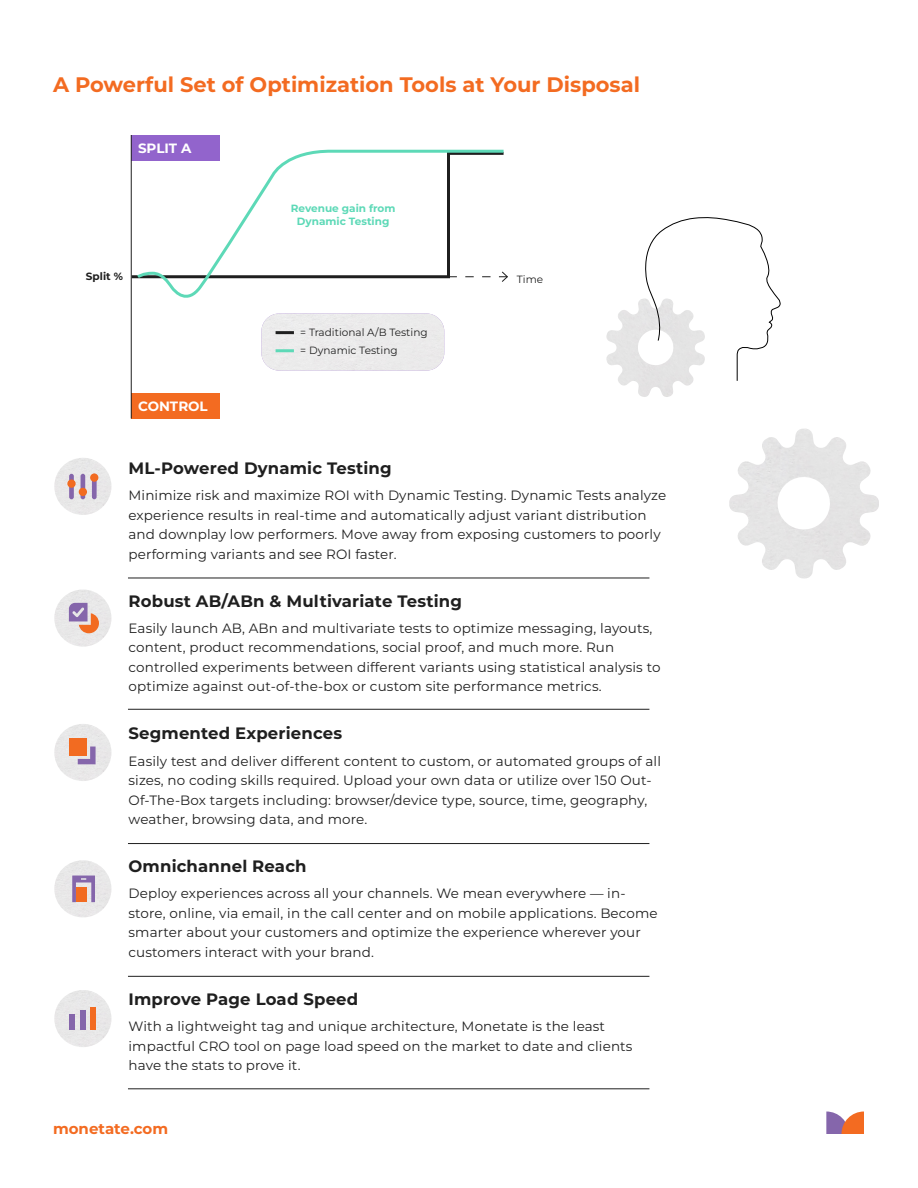
<style>
.page{position:relative;width:918px;height:1188px;background:#fff}
.page>*{position:absolute;margin:0;border:0;box-sizing:border-box;transform-origin:0 0}
.t1{font:700 21px "Montserrat";color:#f36b21}
.t2{font:700 16.5px "Montserrat";letter-spacing:.01em;color:#1f1f1f}
.t3{font:700 15px "Montserrat";color:#f36b21}
.t4{font:13.5px/19.5px "Montserrat";letter-spacing:.01em;color:#1f1f1f}
.t5{font:700 13.5px "Montserrat";color:#fff}
.t6{font:10.5px/18px "Montserrat";color:#1f1f1f}
.t7{font:700 10.5px/12.6px "Montserrat";color:#5dd9b7;text-align:center}
.t8{font:700 10.5px "Montserrat";color:#1f1f1f}
</style>
<div class="page">
<div style="left:261px;top:313px;width:183px;height:58px;background:#ebebeb"></div>
<img style="left:729px;top:429px;width:150px;height:149px">
<img style="left:606px;top:298px;width:87px;height:99px">
<svg style="left:826px;top:1112px;width:38px;height:22px"></svg>
<hr style="left:128px;top:578px;width:521px;height:1px;background:#1f1f1f">
<hr style="left:128px;top:709px;width:521px;height:1px;background:#1f1f1f">
<hr style="left:128px;top:843px;width:521px;height:1px;background:#1f1f1f">
<hr style="left:128px;top:976px;width:521px;height:1px;background:#1f1f1f">
<hr style="left:128px;top:1089px;width:521px;height:1px;background:#1f1f1f">
<div style="left:54px;top:724px;width:57px;height:57px;background:#e8e8e8;border-radius:29px"></div>
<div style="left:54px;top:990px;width:57px;height:57px;background:#e8e8e8;border-radius:29px"></div>
<div style="left:70px;top:1015px;width:5px;height:15px;background:#8566ab"></div>
<div style="left:80px;top:1011px;width:6px;height:19px;background:#8566ab"></div>
<div style="left:90px;top:1007px;width:6px;height:23px;background:#f26b21"></div>
<div style="left:54px;top:860px;width:57px;height:57px;background:#e8e8e8;border-radius:29px"></div>
<svg style="left:72px;top:876px;width:23px;height:26px"></svg>
<div style="left:54px;top:590px;width:57px;height:57px;background:#e8e8e8;border-radius:29px"></div>
<svg style="left:69px;top:603px;width:30px;height:30px"></svg>
<div style="left:54px;top:458px;width:57px;height:57px;background:#e8e7e8;border-radius:29px"></div>
<svg style="left:78px;top:747px;width:18px;height:17px"></svg>
<div style="left:69px;top:738px;width:18px;height:17px;background:#f26b21"></div>
<div style="left:69px;top:474px;width:5px;height:25px;background:#8566ab;border-radius:2px"></div>
<div style="left:67px;top:480px;width:9px;height:8px;background:#f26b21;border-radius:50%"></div>
<hr style="left:81px;top:474px;width:4px;height:25px;background:#8566ab;border-radius:2px">
<div style="left:79px;top:488px;width:8px;height:8px;background:#f26b21;border-radius:50%"></div>
<div style="left:92px;top:474px;width:5px;height:25px;background:#8566ab;border-radius:2px"></div>
<div style="left:90px;top:473px;width:8px;height:9px;background:#f26b21;border-radius:50%"></div>
<div style="left:131px;top:135px;width:89px;height:26px;background:#9264cc"></div>
<div style="left:131px;top:393px;width:89px;height:26px;background:#f36b21"></div>
<svg style="left:135px;top:149px;width:369px;height:149px"></svg>
<svg style="left:448px;top:271px;width:60px;height:12px"></svg>
<hr style="left:131px;top:135px;width:1px;height:283px;background:#1f1f1f">
<hr style="left:276px;top:331px;width:18px;height:3px;background:#1f1f1f">
<hr style="left:276px;top:349px;width:18px;height:3px;background:#5dd9b7">
<svg style="left:645px;top:217px;width:136px;height:164px"></svg>
<h1 class="t1" style="left:53px;top:70px;width:589px">A Powerful Set of Optimization Tools at Your Disposal</h1>
<p class="t5" style="left:138px;top:139px;width:55px">SPLIT A</p>
<p class="t8" style="left:86px;top:269px;width:39px">Split %</p>
<p class="t5" style="left:138px;top:396px;width:71px">CONTROL</p>
<p class="t7" style="left:291px;top:202px;width:106px">Revenue gain from<br>Dynamic Testing</p>
<p class="t6" style="left:300px;top:323px;width:129px">= Traditional A/B Testing = Dynamic Testing</p>
<p class="t6" style="left:517px;top:269px;width:28px">Time</p>
<p class="t2" style="left:129px;top:456px;width:265px">ML-Powered Dynamic Testing</p>
<p class="t4" style="left:129px;top:485px;width:539px">Minimize risk and maximize ROI with Dynamic Testing. Dynamic Tests analyze experience results in real-time and automatically adjust variant distribution and downplay low performers. Move away from exposing customers to poorly performing variants and see ROI faster.</p>
<p class="t2" style="left:129px;top:589px;width:335px">Robust AB/ABn &amp; Multivariate Testing</p>
<p class="t4" style="left:129px;top:618px;width:533px">Easily launch AB, ABn and multivariate tests to optimize messaging, layouts, content, product recommendations, social proof, and much more. Run controlled experiments between different variants using statistical analysis to optimize against out-of-the-box or custom site performance metrics.</p>
<p class="t2" style="left:129px;top:722px;width:215px">Segmented Experiences</p>
<p class="t4" style="left:129px;top:751px;width:534px">Easily test and deliver different content to custom, or automated groups of all sizes, no coding skills required. Upload your own data or utilize over 150 Out-Of-The-Box targets including: browser/device type, source, time, geography, weather, browsing data, and more.</p>
<p class="t2" style="left:129px;top:854px;width:180px">Omnichannel Reach</p>
<p class="t4" style="left:129px;top:883px;width:531px">Deploy experiences across all your channels. We mean everywhere — in&shy;store, online, via email, in the call center and on mobile applications. Become smarter about your customers and optimize the experience wherever your customers interact with your brand.</p>
<p class="t2" style="left:129px;top:987px;width:231px">Improve Page Load Speed</p>
<p class="t4" style="left:129px;top:1016px;width:505px">With a lightweight tag and unique architecture, Monetate is the least impactful CRO tool on page load speed on the market to date and clients have the stats to prove it.</p>
<p class="t3" style="left:53px;top:1118px;width:117px">monetate.com</p>
</div>
